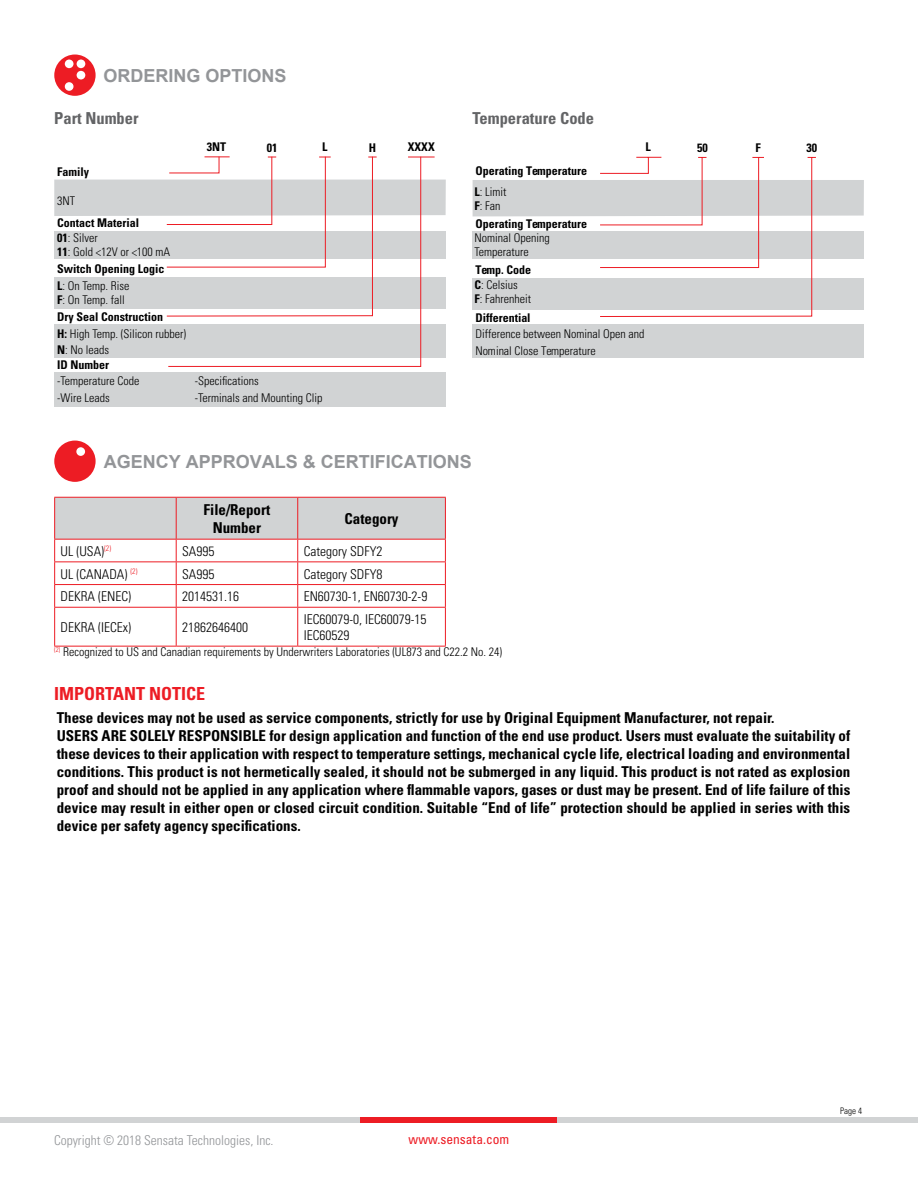
<style>
.page{position:relative;width:918px;height:1188px;background:#fff}
.page>*{position:absolute;margin:0;border:0;box-sizing:border-box;transform-origin:0 0}
.t1{font:700 18px "Arial";color:#939598}
.t2{font:700 condensed 18px "Univers";color:#ed1c24}
.t3{font:700 condensed 16.5px "Univers";color:#636466}
.t4{font:700 condensed 15px/18px "Univers";color:#000}
.t5{font:300 condensed 13.5px/16.2px "Univers";color:#000}
.t6{font:300 condensed 13.5px "Univers";color:#939598}
.t7{font:condensed 13.5px "Univers";color:#ed1c24}
.t8{font:300 condensed 12px/14.4px "Univers";color:#000}
.t9{font:700 condensed 12px/16.5px "Univers";color:#000}
.t10{font:300 condensed 9px "Univers";color:#000}
.s1{font-weight:700}
.s2{font-weight:300}
</style>
<div class="page">
<div style="left:0;top:1117px;width:918px;height:6px;background:#d1d3d4"></div>
<div style="left:361px;top:1117px;width:196px;height:6px;background:#ed1c24"></div>
<div style="left:54px;top:324px;width:392px;height:34px;background:#d1d3d4"></div>
<div style="left:54px;top:372px;width:392px;height:34px;background:#d1d3d4"></div>
<svg style="left:54px;top:156px;width:392px;height:161px"></svg>
<svg style="left:168px;top:156px;width:253px;height:211px"></svg>
<div style="left:473px;top:325px;width:391px;height:33px;background:#d1d3d4"></div>
<svg style="left:473px;top:156px;width:391px;height:161px"></svg>
<div style="left:54px;top:55px;width:42px;height:41px;background:#ed1c24;border-radius:50%"></div>
<div style="left:65px;top:60px;width:9px;height:8px;background:#fff;border-radius:50%"></div>
<div style="left:77px;top:60px;width:8px;height:8px;background:#fff;border-radius:50%"></div>
<div style="left:77px;top:71px;width:8px;height:8px;background:#fff;border-radius:50%"></div>
<div style="left:65px;top:82px;width:9px;height:9px;background:#fff;border-radius:50%"></div>
<div style="left:54px;top:441px;width:42px;height:41px;background:#ed1c24;border-radius:50%"></div>
<div style="left:76px;top:447px;width:9px;height:9px;background:#fff;border-radius:50%"></div>
<svg style="left:54px;top:497px;width:392px;height:110px"></svg>
<hr style="left:54px;top:607px;width:122px;height:1px;background:#ed1c24">
<hr style="left:54px;top:608px;width:1px;height:38px;background:#ed1c24">
<hr style="left:176px;top:607px;width:122px;height:1px;background:#ed1c24">
<hr style="left:176px;top:608px;width:1px;height:38px;background:#ed1c24">
<hr style="left:298px;top:607px;width:148px;height:1px;background:#ed1c24">
<hr style="left:297px;top:608px;width:1px;height:38px;background:#ed1c24">
<hr style="left:445px;top:608px;width:1px;height:38px;background:#ed1c24">
<hr style="left:54px;top:646px;width:122px;height:1px;background:#ed1c24">
<hr style="left:176px;top:646px;width:122px;height:1px;background:#ed1c24">
<hr style="left:298px;top:646px;width:148px;height:1px;background:#ed1c24">
<p class="t1" style="left:104px;top:63px;width:185px">ORDERING OPTIONS</p>
<p class="t3" style="left:54px;top:108px;width:86px">Part Number</p>
<p class="t3" style="left:473px;top:108px;width:123px">Temperature Code</p>
<p class="t9" style="left:207px;top:138px;width:21px">3NT</p>
<p class="t9" style="left:267px;top:139px;width:12px">01</p>
<p class="t9" style="left:322px;top:139px;width:7px">L</p>
<p class="t9" style="left:369px;top:139px;width:9px">H</p>
<p class="t9" style="left:408px;top:138px;width:28px">XXXX</p>
<p class="t9" style="left:645px;top:139px;width:7px">L</p>
<p class="t9" style="left:697px;top:140px;width:12px">50</p>
<p class="t9" style="left:755px;top:139px;width:7px">F</p>
<p class="t9" style="left:806px;top:140px;width:12px">30</p>
<p class="t9" style="left:57px;top:163px;width:33px">Family</p>
<p class="t8" style="left:57px;top:193px;width:19px">3NT</p>
<p class="t8" style="left:57px;top:216px;width:115px"><span class="s1">Contact Material<br>01</span>: Silver<br><span class="s1">11</span>: Gold &lt;12V or &lt;100 mA</p>
<p class="t9" style="left:57px;top:261px;width:109px">Switch Opening Logic<br>L<span class="s2">: On Temp. Rise</span></p>
<p class="t8" style="left:57px;top:292px;width:131px;line-height:16.6px"><span class="s1">F</span>: On Temp. fall<br><span class="s1">Dry Seal Construction<br>H:</span> High Temp. (Silicon rubber)<br><span class="s1">N</span>: No leads</p>
<p class="t9" style="left:57px;top:356px;width:53px">ID Number</p>
<p class="t8" style="left:57px;top:373px;width:84px;line-height:16.5px">-Temperature Code -Wire Leads</p>
<p class="t8" style="left:195px;top:373px;width:129px;line-height:16.5px">-Specifications<br>-Terminals and Mounting Clip</p>
<p class="t9" style="left:475px;top:163px;width:113px">Operating Temperature</p>
<p class="t8" style="left:474px;top:184px;width:33px"><span class="s1">L</span>: Limit<br><span class="s1">F</span>: Fan</p>
<p class="t9" style="left:475px;top:215px;width:113px">Operating Temperature</p>
<p class="t8" style="left:474px;top:231px;width:77px">Nominal Opening<br>Temperature</p>
<p class="t9" style="left:475px;top:261px;width:57px">Temp. Code</p>
<p class="t9" style="left:475px;top:309px;width:57px">Differential</p>
<p class="t8" style="left:475px;top:326px;width:171px;line-height:16.5px">Difference between Nominal Open and<br>Nominal Close Temperature</p>
<p class="t8" style="left:474px;top:278px;width:58px"><span class="s1">C</span>: Celsius<br><span class="s1">F</span>: Fahrenheit</p>
<p class="t1" style="left:104px;top:449px;width:370px">AGENCY APPROVALS &amp; CERTIFICATIONS</p>
<p class="t4" style="left:204px;top:501px;width:68px;text-align:center">File/Report<br>Number</p>
<p class="t4" style="left:344px;top:510px;width:56px">Category</p>
<p class="t5" style="left:61px;top:543px;width:52px">UL (USA)<sup>(2)</sup></p>
<p class="t5" style="left:182px;top:543px;width:34px">SA995</p>
<p class="t5" style="left:304px;top:543px;width:80px">Category SDFY2</p>
<p class="t5" style="left:61px;top:566px;width:78px">UL (CANADA) <sup>(2)</sup></p>
<p class="t5" style="left:182px;top:566px;width:34px">SA995</p>
<p class="t5" style="left:304px;top:566px;width:80px">Category SDFY8</p>
<p class="t5" style="left:61px;top:588px;width:72px">DEKRA (ENEC)</p>
<p class="t5" style="left:182px;top:588px;width:58px">2014531.16</p>
<p class="t5" style="left:304px;top:588px;width:125px">EN60730-1, EN60730-2-9</p>
<p class="t5" style="left:61px;top:619px;width:72px">DEKRA (IECEx)</p>
<p class="t5" style="left:182px;top:619px;width:67px">21862646400</p>
<p class="t5" style="left:304px;top:611px;width:124px">IEC60079-0, IEC60079-15<br>IEC60529</p>
<p class="t8" style="left:54px;top:645px;width:449px"><sup>(2)</sup> Recognized to US and Canadian requirements by Underwriters Laboratories (UL873 and C22.2 No. 24)</p>
<p class="t2" style="left:54px;top:683px;width:152px">IMPORTANT NOTICE</p>
<p class="t4" style="left:57px;top:709px;width:795px">These devices may not be used as service components, strictly for use by Original Equipment Manufacturer, not repair.<br>USERS ARE SOLELY RESPONSIBLE for design application and function of the end use product. Users must evaluate the suitability of these devices to their application with respect to temperature settings, mechanical cycle life, electrical loading and environmental conditions. This product is not hermetically sealed, it should not be submerged in any liquid. This product is not rated as explosion proof and should not be applied in any application where flammable vapors, gases or dust may be present. End of life failure of this device may result in either open or closed circuit condition. Suitable “End of life” protection should be applied in series with this device per safety agency specifications.</p>
<p class="t6" style="left:54px;top:1132px;width:221px">Copyright © 2018 Sensata Technologies, Inc.</p>
<p class="t7" style="left:409px;top:1131px;width:102px">www.sensata.com</p>
<p class="t10" style="left:840px;top:1105px;width:23px">Page 4</p>
</div>
